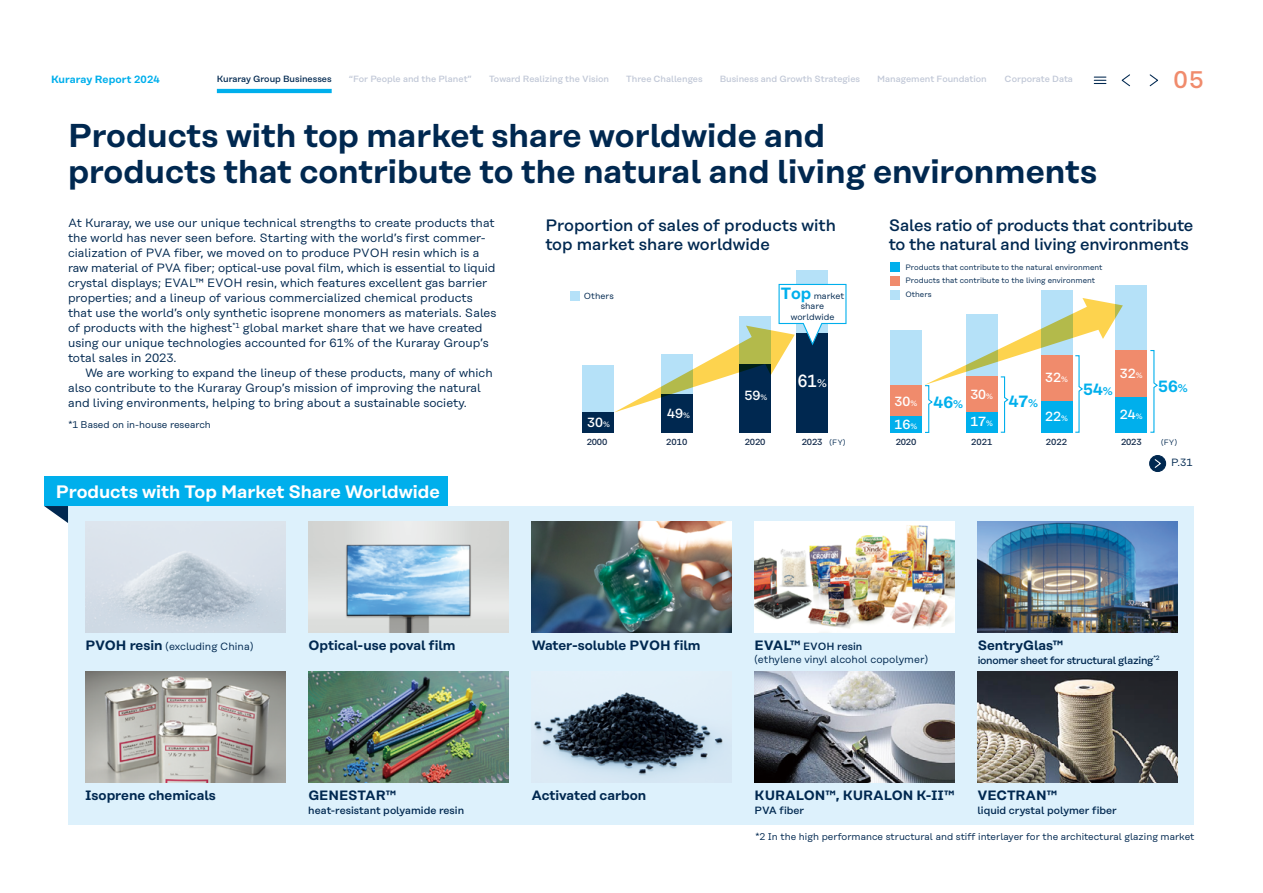
<style>
.page{position:relative;width:1263px;height:893px;background:#fff}
.page>*{position:absolute;margin:0;border:0;box-sizing:border-box;transform-origin:0 0}
.t1{font:600 33px/36px "Rational Text";color:#002850}
.t2{font:500 24px "Rational Text";color:#f08b6c}
.t3{font:600 18px "Rational Text";color:#fff}
.t4{font:500 17.7px "Rational Text";color:#fff;scale:.9 1}
.t5{font:500 16.5px/19.5px "Rational Text";letter-spacing:-.01em;color:#002850}
.t6{font:600 16.35px "Rational Text";color:#00afec}
.t7{font:600 13.5px "Rational Text";color:#002850}
.t8{font:500 13.2px/22.6px "Rational Text";color:#fff}
.t9{font:12px/15px "Rational Text";color:#002850}
.t10{font:10.5px/13.5px "Rational Text";color:#002850}
.t11{font:500 10.5px "Rational Text";color:#002850}
.t12{font:500 10.5px "Rational Text";letter-spacing:-.025em;color:#002850}
.t13{font:600 10.5px "Rational Text";letter-spacing:.01em;color:#00afec}
.t14{font:9.75px "Rational Text";color:#002850}
.t15{font:500 9px "Rational Text";color:#c1c8d7}
.t16{font:500 9px "Rational Text";color:#002850}
.t17{font:500 8.85px "Rational Text";letter-spacing:-.025em;color:#11294a}
.t18{font:8.85px/10.5px "Rational Text";color:#002850;text-align:center}
.t19{font:7.8px/13.5px "Rational Text";color:#002850}
.s1{font-weight:600;font-size:16.35px;color:#00afec}
.s2{font-size:7.8px}
.s3{font-size:11.1px}
.s4{font-weight:600;font-size:13.5px}
.s5{font-weight:500}
</style>
<div class="page">
<div style="left:69px;top:506px;width:1125px;height:319px;background:#ddf1fc"></div>
<div style="left:890px;top:330px;width:32px;height:102px;background:#b5e1f8"></div>
<div style="left:1041px;top:290px;width:31px;height:142px;background:#b5e1f8"></div>
<div style="left:1115px;top:285px;width:32px;height:147px;background:#b5e1f8"></div>
<div style="left:890px;top:290px;width:10px;height:10px;background:#b5e1f8"></div>
<div style="left:890px;top:262px;width:10px;height:9px;background:#00afec"></div>
<div style="left:890px;top:276px;width:10px;height:10px;background:#f08b6c"></div>
<svg style="left:1150px;top:350px;width:8px;height:83px"></svg>
<div style="left:890px;top:385px;width:32px;height:31px;background:#f08b6c"></div>
<div style="left:890px;top:416px;width:32px;height:16px;background:#00afec"></div>
<div style="left:1115px;top:350px;width:32px;height:47px;background:#f08b6c"></div>
<div style="left:1115px;top:397px;width:32px;height:35px;background:#00afec"></div>
<svg style="left:925px;top:298px;width:198px;height:135px"></svg>
<div style="left:966px;top:412px;width:31px;height:20px;background:#00afec"></div>
<div style="left:966px;top:377px;width:31px;height:35px;background:#f08b6c"></div>
<div style="left:1041px;top:401px;width:31px;height:31px;background:#00afec"></div>
<svg style="left:44px;top:506px;width:24px;height:17px"></svg>
<div style="left:582px;top:365px;width:31px;height:47px;background:#b5e1f8"></div>
<div style="left:796px;top:270px;width:32px;height:64px;background:#b5e1f8"></div>
<div style="left:582px;top:412px;width:31px;height:21px;background:#002850"></div>
<div style="left:661px;top:394px;width:31px;height:39px;background:#002850"></div>
<div style="left:740px;top:364px;width:31px;height:69px;background:#002850"></div>
<div style="left:796px;top:334px;width:32px;height:99px;background:#002850"></div>
<div style="left:570px;top:291px;width:10px;height:9px;background:#b5e1f8"></div>
<svg style="left:615px;top:283px;width:232px;height:129px"></svg>
<div style="left:44px;top:476px;width:404px;height:30px;background:#00afec"></div>
<img style="left:85px;top:521px;width:200px;height:111px">
<img style="left:85px;top:672px;width:200px;height:110px">
<img style="left:309px;top:521px;width:199px;height:111px">
<img style="left:308px;top:672px;width:200px;height:110px">
<img style="left:532px;top:521px;width:199px;height:111px">
<img style="left:534px;top:692px;width:197px;height:90px">
<img style="left:977px;top:521px;width:200px;height:111px">
<img style="left:754px;top:521px;width:200px;height:111px">
<img style="left:754px;top:672px;width:200px;height:110px">
<img style="left:978px;top:672px;width:199px;height:110px">
<div style="left:1150px;top:456px;width:15px;height:15px;background:#002850;border-radius:50%"></div>
<div style="left:1149px;top:455px;width:17px;height:17px;border:1px solid #002850;border-radius:50%"></div>
<svg style="left:1154px;top:459px;width:7px;height:9px"></svg>
<svg style="left:1121px;top:74px;width:9px;height:13px"></svg>
<svg style="left:1149px;top:74px;width:9px;height:13px"></svg>
<svg style="left:1094px;top:77px;width:12px;height:7px"></svg>
<hr style="left:217px;top:89px;width:115px;height:4px;background:#00afec">
<p class="t13" style="left:51px;top:73px;width:110px">Kuraray Report 2024</p>
<p class="t16" style="left:217px;top:74px;width:116px">Kuraray Group Businesses</p>
<p class="t15" style="left:349px;top:74px;width:125px">“For People and the Planet”</p>
<p class="t15" style="left:489px;top:74px;width:122px">Toward Realizing the Vision</p>
<p class="t15" style="left:626px;top:74px;width:78px">Three Challenges</p>
<p class="t15" style="left:720px;top:74px;width:142px">Business and Growth Strategies</p>
<p class="t15" style="left:877px;top:74px;width:111px">Management Foundation</p>
<p class="t15" style="left:1005px;top:74px;width:70px">Corporate Data</p>
<h2 class="t2" style="left:1173px;top:66px;width:31px">05</h2>
<h1 class="t1" style="left:68px;top:117px;width:1030px">Products with top market share worldwide and<br>products that contribute to the natural and living environments</h1>
<p class="t9" style="left:68px;top:215px;width:430px">At Kuraray, we use our unique technical strengths to create products that the world has never seen before. Starting with the world’s first commer&shy;cialization of PVA fiber, we moved on to produce PVOH resin which is a raw material of PVA fiber; optical-use poval film, which is essential to liquid crystal displays; EVAL™ EVOH resin, which features excellent gas barrier properties; and a lineup of various commercialized chemical products that use the world’s only synthetic isoprene monomers as materials. Sales of products with the highest<sup>*1</sup> global market share that we have created using our unique technologies accounted for 61% of the Kuraray Group’s total sales in 2023.</p>
<p class="t9" style="left:68px;top:365px;width:426px;text-indent:17px">We are working to expand the lineup of these products, many of which also contribute to the Kuraray Group’s mission of improving the natural and living environments, helping to bring about a sustainable society.</p>
<p class="t14" style="left:69px;top:419px;width:144px">*1 Based on in-house research</p>
<h3 class="t3" style="left:56px;top:481px;width:385px">Products with Top Market Share Worldwide</h3>
<h3 class="t5" style="left:545px;top:215px;width:292px">Proportion of sales of products with top market share worldwide</h3>
<h3 class="t5" style="left:889px;top:215px;width:306px">Sales ratio of products that contribute to the natural and living environments</h3>
<p class="t19" style="left:905px;top:260px;width:199px">Products that contribute to the natural environment<br>Products that contribute to the living environment</p>
<p class="t18" style="left:584px;top:291px;width:31px">Others</p>
<p class="t18" style="left:781px;top:290px;width:65px"><span class="s1">Top</span> market share worldwide</p>
<p class="t19" style="left:905px;top:288px;width:28px">Others</p>
<p class="t8" style="left:587px;top:411px;width:24px">30<span class="s2">%</span></p>
<p class="t8" style="left:667px;top:402px;width:24px">49<span class="s2">%</span></p>
<p class="t8" style="left:745px;top:384px;width:24px">59<span class="s2">%</span></p>
<h3 class="t4" style="left:798px;top:371px;width:34px">61<span class="s3">%</span></h3>
<p class="t8" style="left:894px;top:390px;width:24px">30<span class="s2">%<br></span>16<span class="s2">%</span></p>
<h3 class="t6" style="left:934px;top:393px;width:31px">46<span class="s3">%</span></h3>
<p class="t8" style="left:970px;top:383px;width:24px">30<span class="s2">%</span></p>
<p class="t8" style="left:970px;top:410px;width:24px">17<span class="s2">%</span></p>
<h3 class="t6" style="left:1009px;top:391px;width:31px">47<span class="s3">%</span></h3>
<p class="t8" style="left:1045px;top:366px;width:24px">32<span class="s2">%</span></p>
<p class="t8" style="left:1120px;top:362px;width:24px">32<span class="s2">%</span></p>
<p class="t8" style="left:1120px;top:403px;width:24px">24<span class="s2">%</span></p>
<h3 class="t6" style="left:1083px;top:380px;width:31px">54<span class="s3">%</span></h3>
<p class="t8" style="left:1045px;top:405px;width:24px">22<span class="s2">%</span></p>
<h3 class="t6" style="left:1158px;top:376px;width:31px">56<span class="s3">%</span></h3>
<p class="t17" style="left:587px;top:437px;width:22px">2000</p>
<p class="t17" style="left:666px;top:437px;width:23px">2010</p>
<p class="t17" style="left:745px;top:437px;width:22px">2020</p>
<p class="t17" style="left:802px;top:437px;width:22px">2023</p>
<p class="t19" style="left:829px;top:435px;width:18px">(FY)</p>
<p class="t17" style="left:896px;top:437px;width:22px">2020</p>
<p class="t17" style="left:971px;top:437px;width:23px">2021</p>
<p class="t17" style="left:1046px;top:437px;width:23px">2022</p>
<p class="t17" style="left:1121px;top:437px;width:22px">2023</p>
<p class="t19" style="left:1161px;top:435px;width:18px">(FY)</p>
<p class="t10" style="left:1171px;top:456px;width:23px">P.31</p>
<p class="t10" style="left:85px;top:639px;width:169px"><span class="s4">PVOH resin</span> (excluding China)</p>
<p class="t7" style="left:309px;top:637px;width:149px">Optical-use poval film</p>
<p class="t7" style="left:532px;top:637px;width:171px">Water-soluble PVOH film</p>
<p class="t10" style="left:754px;top:639px;width:175px"><span class="s4">EVAL™</span> <span class="s5">EVOH resin<br></span>(ethylene vinyl alcohol copolymer)</p>
<p class="t7" style="left:978px;top:638px;width:87px">SentryGlas™</p>
<p class="t12" style="left:978px;top:654px;width:183px">ionomer sheet for structural glazing<sup>*2</sup></p>
<p class="t7" style="left:85px;top:787px;width:132px">Isoprene chemicals</p>
<p class="t7" style="left:754px;top:787px;width:201px">KURALON™, KURALON K-II™</p>
<p class="t11" style="left:754px;top:804px;width:51px">PVA fiber</p>
<p class="t7" style="left:531px;top:787px;width:116px">Activated carbon</p>
<p class="t7" style="left:308px;top:787px;width:89px">GENESTAR™</p>
<p class="t11" style="left:308px;top:804px;width:157px">heat-resistant polyamide resin</p>
<p class="t7" style="left:977px;top:787px;width:81px">VECTRAN™</p>
<p class="t11" style="left:977px;top:804px;width:141px">liquid crystal polymer fiber</p>
<p class="t14" style="left:755px;top:831px;width:440px">*2 In the high performance structural and stiff interlayer for the architectural glazing market</p>
</div>
